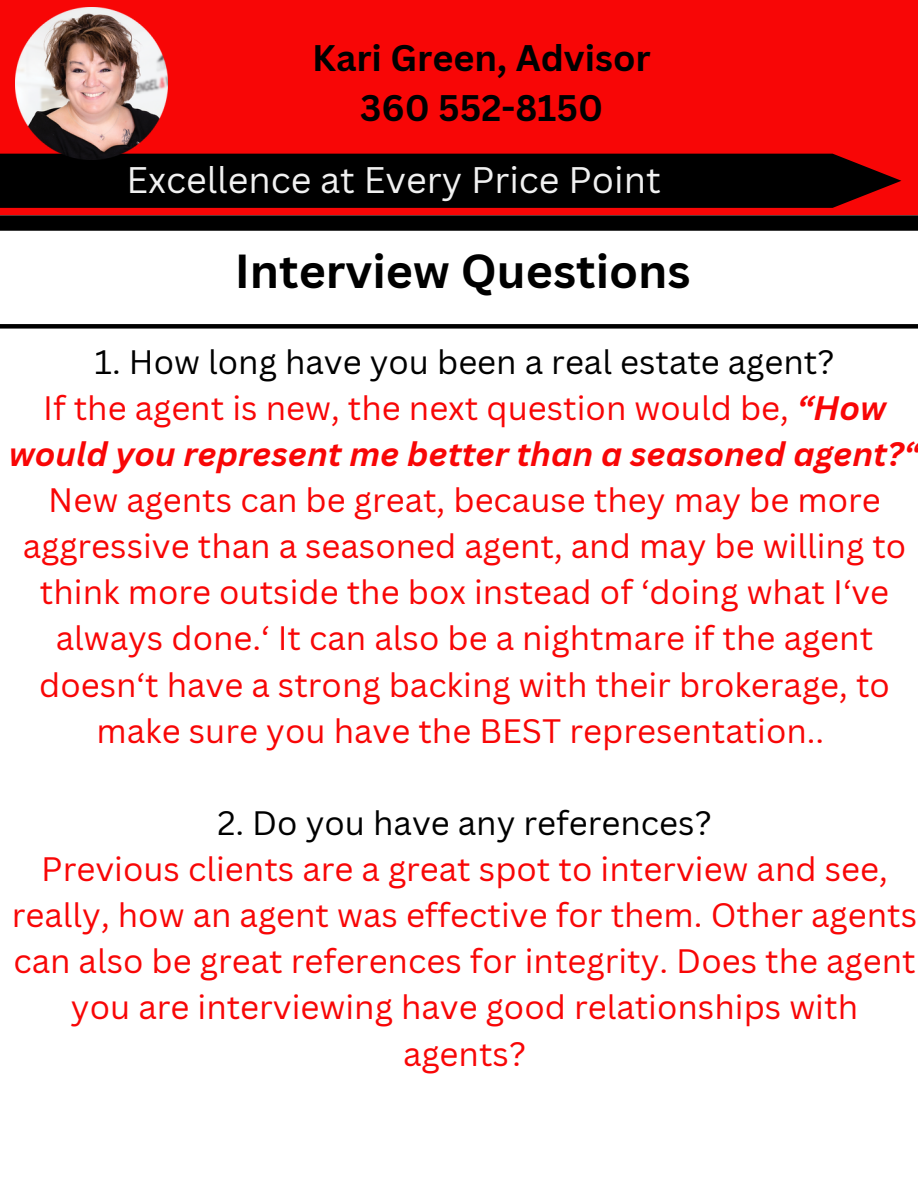
<style>
.page{position:relative;width:918px;height:1188px;background:#fff}
.page>*{position:absolute;margin:0;border:0;box-sizing:border-box;transform-origin:0 0}
.t1{font:700 46.5px "Canva Sans";color:#000}
.t2{font:700 36px/49.5px "Canva Sans";color:#000;text-align:center}
.t3{font:36px "Canva Sans";color:#f1f1f1}
.t4{font:33px/46.2px "Canva Sans";color:#f80606;text-align:center}
.t5{font:italic 700 33px/46.2px "Canva Sans";color:#f80606;text-align:center}
.t6{font:33px "Canva Sans";color:#000}
.s1{font-weight:400;font-style:normal;color:#000}
.s2{font-weight:400;font-style:normal}
</style>
<div class="page">
<div style="left:0;top:0;width:918px;height:215px;background:#f80606"></div>
<div style="left:0;top:154px;width:901px;height:54px;background:#000"></div>
<img style="left:16px;top:8px;width:152px;height:151px">
<svg style="left:0;top:215px;width:918px;height:16px;background:#090707"></svg>
<div style="left:0;top:324px;width:918px;height:5px;background:#000"></div>
<p class="t2" style="left:312px;top:33px;width:340px">Kari Green, Advisor<br>360 552-8150</p>
<p class="t3" style="left:126px;top:155px;width:536px">Excellence at Every Price Point</p>
<h1 class="t1" style="left:235px;top:238px;width:457px">Interview Questions</h1>
<p class="t5" style="left:9px;top:338px;width:913px"><span class="s1">1. How long have you been a real estate agent?<br></span><span class="s2">If the agent is new, the next question would be,</span> “How would you represent me better than a seasoned agent?“</p>
<p class="t4" style="left:23px;top:476px;width:885px">New agents can be great, because they may be more aggressive than a seasoned agent, and may be willing to think more outside the box instead of ‘doing what I‘ve always done.‘ It can also be a nightmare if the agent doesn‘t have a strong backing with their brokerage, to make sure you have the BEST representation..</p>
<p class="t6" style="left:217px;top:800px;width:496px">2. Do you have any references?</p>
<p class="t4" style="left:12px;top:845px;width:907px">Previous clients are a great spot to interview and see, really, how an agent was effective for them. Other agents can also be great references for integrity. Does the agent you are interviewing have good relationships with agents?</p>
</div>
